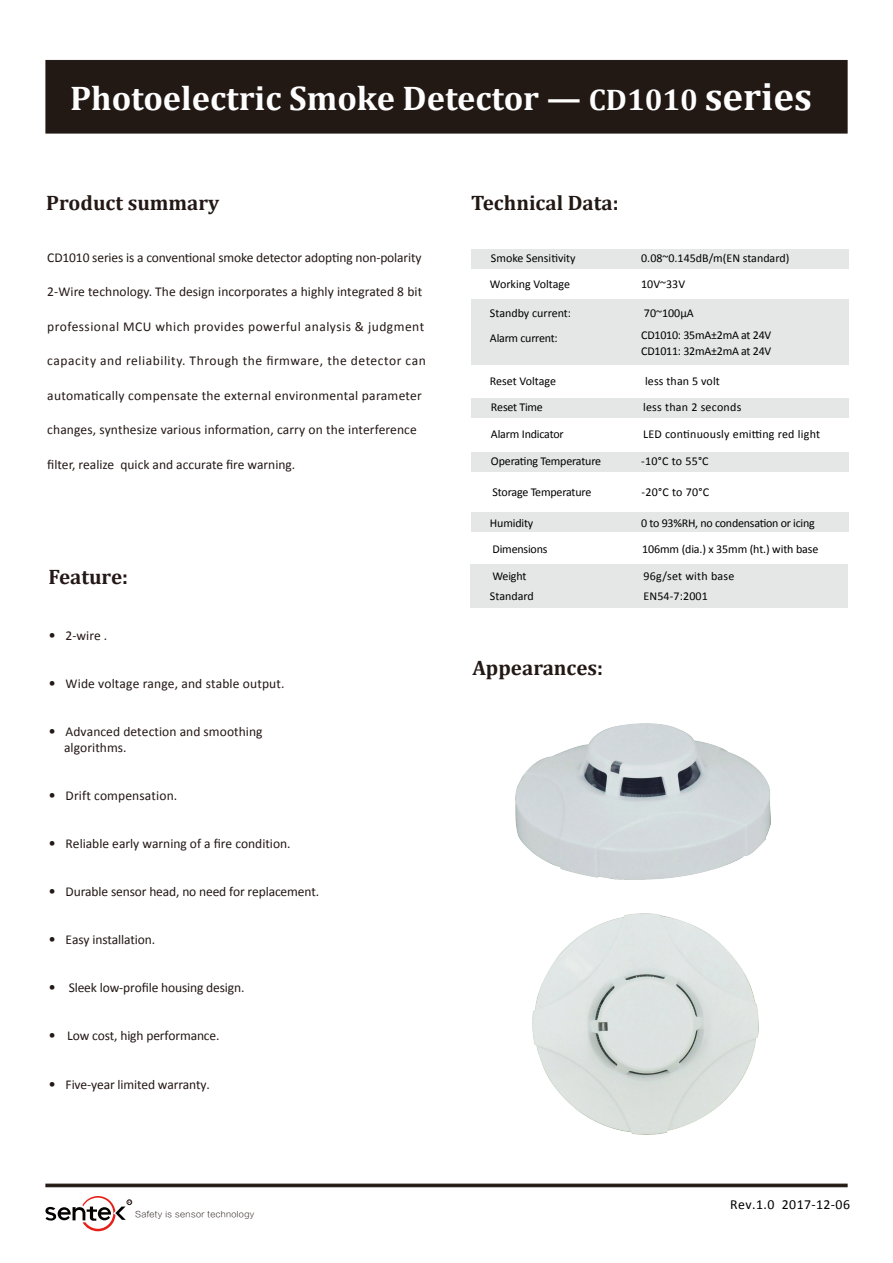
<style>
.page{position:relative;width:893px;height:1263px;background:#fff}
.page>*{position:absolute;margin:0;border:0;box-sizing:border-box;transform-origin:0 0}
.t1{font:700 34.35px "Cambria";color:#fefefe}
.t2{font:700 21px "Cambria";color:#221814}
.t3{font:700 21px "Cambria";color:#231815}
.t4{font:13.8px "Calibri";letter-spacing:.03em;color:#000}
.t5{font:13.5px/16.2px "Calibri";letter-spacing:.005em;color:#231815}
.t6{font:13.5px "Calibri";letter-spacing:.04em;color:#231815}
.t7{font:13.5px "Calibri";letter-spacing:.035em;color:#231815}
.t8{font:12px/16.5px "Calibri";letter-spacing:-.01em;color:#000}
.t9{font:12px "Calibri";letter-spacing:.02em;color:#000}
.t10{font:12px "Calibri";letter-spacing:.01em;color:#000}
.t11{font:8.25px "FZLTXHJW GB1 0";letter-spacing:.05em;color:#231815}
.s1{font-size:30px}
.s2{font-size:39px}
.s3{font-size:15px}
</style>
<div class="page">
<div style="left:45px;top:60px;width:803px;height:74px;background:#221814;border:1px solid #221814"></div>
<div style="left:45px;top:1184px;width:803px;height:3px;background:#221814;border:1px solid #221814"></div>
<img style="left:515px;top:723px;width:256px;height:156px">
<img style="left:533px;top:914px;width:226px;height:221px">
<svg style="left:45px;top:1196px;width:87px;height:35px"></svg>
<div style="left:471px;top:250px;width:377px;height:19px;background:#e5e6e6"></div>
<div style="left:471px;top:399px;width:377px;height:19px;background:#e5e6e6"></div>
<div style="left:471px;top:453px;width:377px;height:19px;background:#e5e6e6"></div>
<div style="left:471px;top:513px;width:377px;height:19px;background:#e5e6e6"></div>
<div style="left:471px;top:300px;width:377px;height:65px;background:#e5e6e6"></div>
<div style="left:470px;top:564px;width:377px;height:44px;background:#e5e6e6"></div>
<h1 class="t1" style="left:70px;top:74px;width:743px">Photoelectric Smoke Detector — <span class="s1">CD1010</span> <span class="s2">series</span></h1>
<h2 class="t3" style="left:46px;top:188px;width:175px">Product summary</h2>
<p class="t5" style="left:47px;top:249px;width:376px">CD1010 series is a conventional smoke detector adopting non-polarity</p>
<p class="t5" style="left:47px;top:284px;width:376px">2-Wire technology. The design incorporates a highly integrated 8 bit</p>
<p class="t7" style="left:47px;top:318px;width:378px">professional MCU which provides powerful analysis &amp; judgment</p>
<p class="t6" style="left:47px;top:352px;width:380px">capacity and reliability. Through the firmware, the detector can</p>
<p class="t5" style="left:47px;top:387px;width:376px">automatically compensate the external environmental parameter</p>
<p class="t5" style="left:47px;top:422px;width:371px">changes, synthesize various information, carry on the interference</p>
<p class="t5" style="left:47px;top:456px;width:250px">filter, realize quick and accurate fire warning.</p>
<h2 class="t3" style="left:48px;top:562px;width:81px">Feature:</h2>
<p class="t5" style="left:48px;top:627px;width:60px"><span class="s3">•</span> 2-wire .</p>
<p class="t5" style="left:48px;top:675px;width:238px"><span class="s3">•</span> Wide voltage range, and stable output.</p>
<p class="t5" style="left:64px;top:723px;width:200px;text-indent:-16px"><span class="s3">•</span> Advanced detection and smoothing algorithms.</p>
<p class="t5" style="left:48px;top:788px;width:130px"><span class="s3">•</span> Drift compensation.</p>
<p class="t5" style="left:48px;top:836px;width:244px"><span class="s3">•</span> Reliable early warning of a fire condition.</p>
<p class="t5" style="left:48px;top:884px;width:272px"><span class="s3">•</span> Durable sensor head, no need for replacement.</p>
<p class="t5" style="left:48px;top:932px;width:108px"><span class="s3">•</span> Easy installation.</p>
<p class="t5" style="left:48px;top:980px;width:198px"><span class="s3">•</span> Sleek low-profile housing design.</p>
<p class="t5" style="left:48px;top:1028px;width:173px"><span class="s3">•</span> Low cost, high performance.</p>
<p class="t5" style="left:48px;top:1076px;width:163px"><span class="s3">•</span> Five-year limited warranty.</p>
<p class="t11" style="left:135px;top:1210px;width:121px">Safety is sensor technology</p>
<h2 class="t2" style="left:471px;top:188px;width:149px">Technical Data:</h2>
<p class="t8" style="left:491px;top:250px;width:86px">Smoke Sensitivity</p>
<p class="t8" style="left:641px;top:250px;width:150px">0.08~0.145dB/m(EN standard)</p>
<p class="t8" style="left:490px;top:276px;width:82px">Working Voltage</p>
<p class="t8" style="left:641px;top:276px;width:45px">10V~33V</p>
<p class="t8" style="left:644px;top:304px;width:51px">70~100μA</p>
<p class="t8" style="left:490px;top:304px;width:83px">Standby current:</p>
<p class="t8" style="left:490px;top:330px;width:69px">Alarm current:</p>
<p class="t8" style="left:641px;top:327px;width:132px">CD1010: 35mA±2mA at 24V<br>CD1011: 32mA±2mA at 24V</p>
<p class="t8" style="left:490px;top:373px;width:68px">Reset Voltage</p>
<p class="t10" style="left:645px;top:373px;width:76px">less than 5 volt</p>
<p class="t8" style="left:491px;top:399px;width:53px">Reset Time</p>
<p class="t9" style="left:643px;top:400px;width:100px">less than 2 seconds</p>
<p class="t8" style="left:491px;top:426px;width:74px">Alarm Indicator</p>
<p class="t9" style="left:643px;top:427px;width:179px">LED continuously emitting red light</p>
<p class="t8" style="left:491px;top:453px;width:112px">Operating Temperature</p>
<p class="t8" style="left:641px;top:453px;width:69px">-10°C to 55°C</p>
<p class="t8" style="left:492px;top:483px;width:100px">Storage Temperature</p>
<p class="t8" style="left:642px;top:483px;width:69px">-20°C to 70°C</p>
<p class="t8" style="left:490px;top:514px;width:45px">Humidity</p>
<p class="t8" style="left:641px;top:514px;width:175px">0 to 93%RH, no condensation or icing</p>
<p class="t8" style="left:492px;top:540px;width:57px">Dimensions</p>
<p class="t8" style="left:642px;top:540px;width:178px">106mm (dia.) x 35mm (ht.) with base</p>
<p class="t8" style="left:492px;top:568px;width:35px">Weight</p>
<p class="t9" style="left:644px;top:569px;width:92px">96g/set with base</p>
<p class="t8" style="left:490px;top:587px;width:45px">Standard</p>
<p class="t10" style="left:644px;top:588px;width:66px">EN54-7:2001</p>
<h2 class="t2" style="left:472px;top:653px;width:132px">Appearances:</h2>
<p class="t4" style="left:730px;top:1195px;width:121px">Rev.1.0 2017-12-06</p>
</div>
